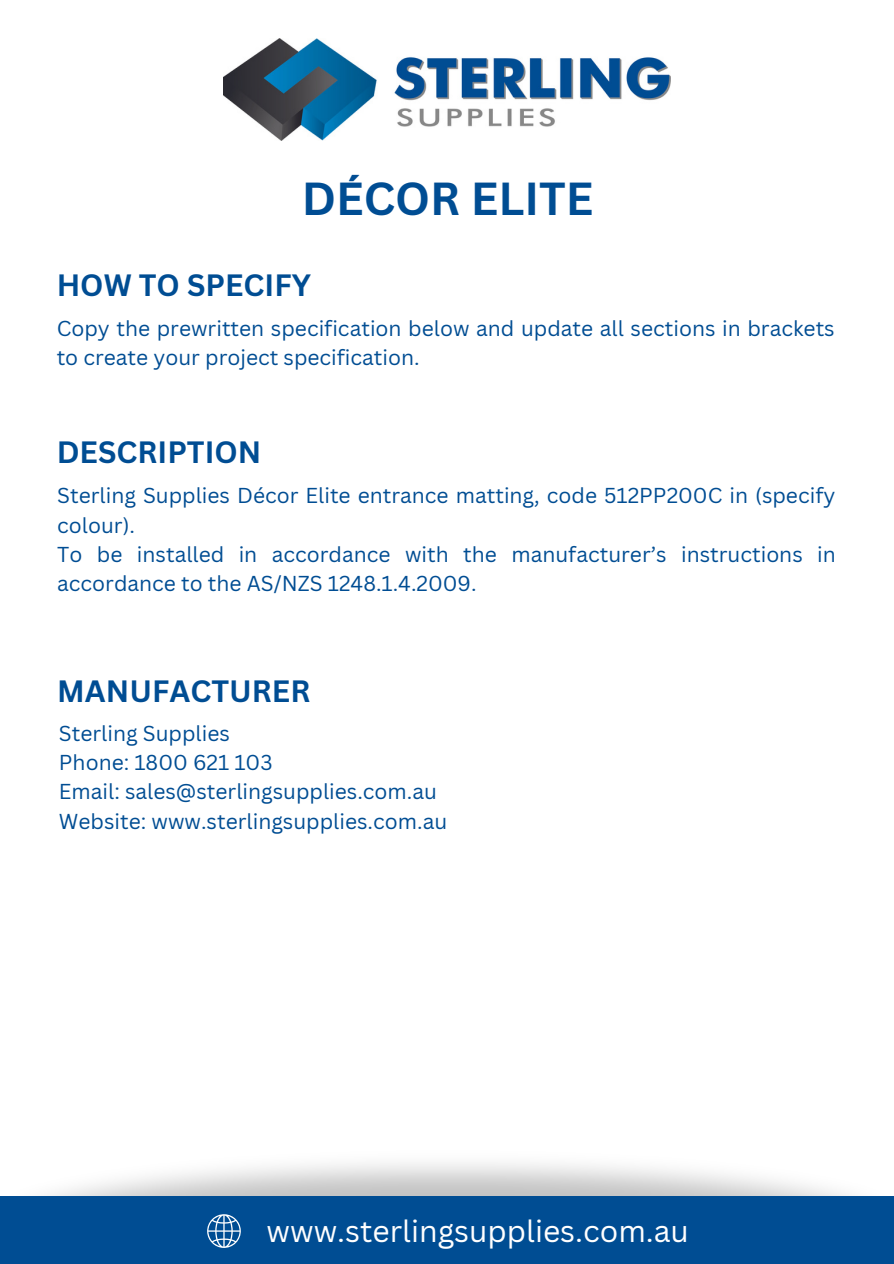
<style>
.page{position:relative;width:894px;height:1264px;background:#fff}
.page>*{position:absolute;margin:0;border:0;box-sizing:border-box;transform-origin:0 0}
.t1{font:700 45px "Canva Sans";color:#004d93}
.t2{font:700 30px "Canva Sans";color:#004d93}
.t3{font:30px "Canva Sans";color:#fff}
.t4{font:21px/29.2px "Canva Sans";color:#004d93}
</style>
<div class="page">
<img style="left:224px;top:38px;width:446px;height:103px">
<div style="left:0;top:1195px;width:893px;height:68px;background:#004d93"></div>
<svg style="left:207px;top:1214px;width:34px;height:34px"></svg>
<h1 class="t1" style="left:301px;top:167px;width:293px">DÉCOR ELITE</h1>
<h2 class="t2" style="left:57px;top:264px;width:256px">HOW TO SPECIFY</h2>
<p class="t4" style="left:57px;top:313px;width:779px">Copy the prewritten specification below and update all sections in brackets to create your project specification.</p>
<h2 class="t2" style="left:57px;top:431px;width:206px">DESCRIPTION</h2>
<p class="t4" style="left:57px;top:480px;width:780px">Sterling Supplies Décor Elite entrance matting, code 512PP200C in (specify colour).<br>To be installed in accordance with the manufacturer’s instructions in accordance to the AS/NZS 1248.1.4.2009.</p>
<h2 class="t2" style="left:57px;top:670px;width:254px">MANUFACTURER</h2>
<p class="t4" style="left:59px;top:718px;width:389px">Sterling Supplies<br>Phone: 1800 621 103<br>Email: sales@sterlingsupplies.com.au<br>Website: www.sterlingsupplies.com.au</p>
<h2 class="t3" style="left:266px;top:1209px;width:424px">www.sterlingsupplies.com.au</h2>
</div>
